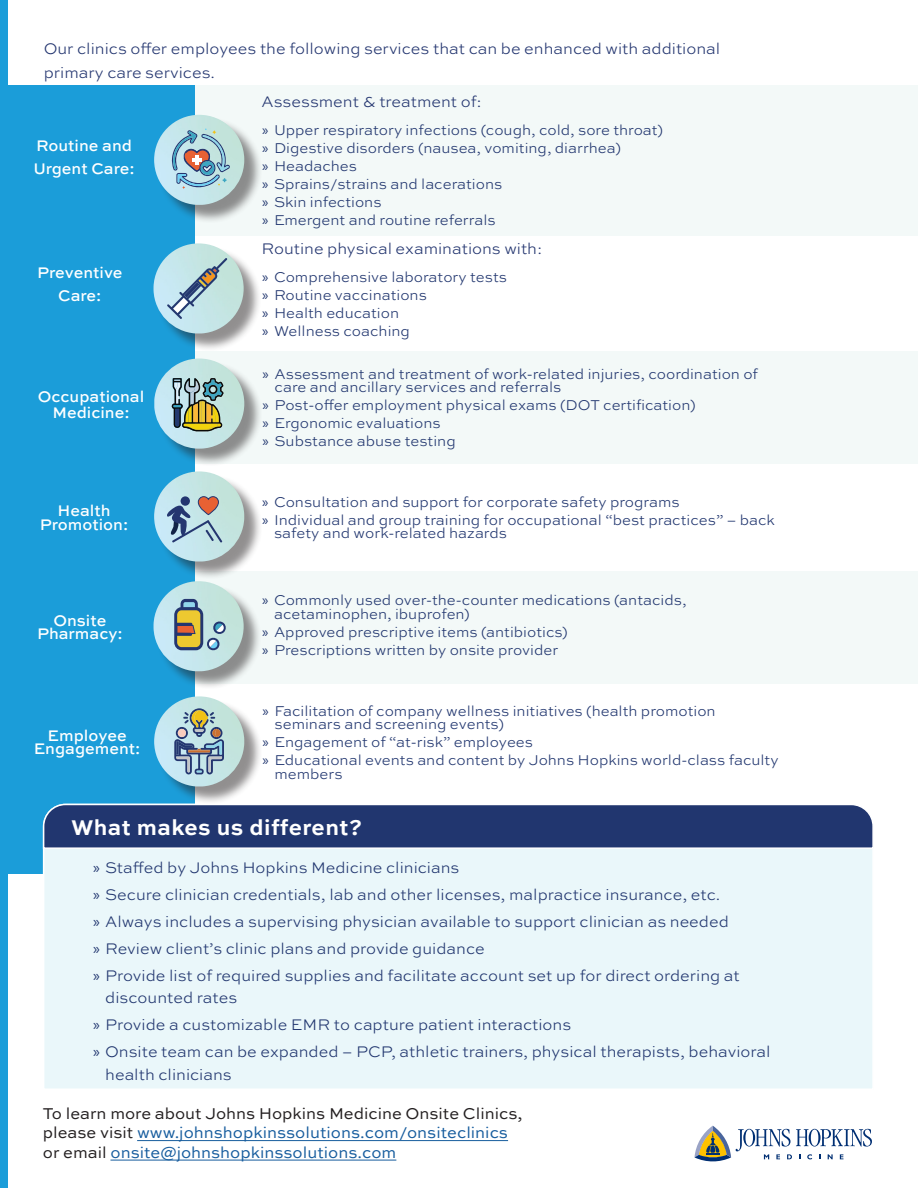
<style>
.page{position:relative;width:918px;height:1188px;background:#fff}
.page>*{position:absolute;margin:0;border:0;box-sizing:border-box;transform-origin:0 0}
.Op_Bol_Siz_22_Trac_2{font:700 22.5px "Sweet Sans Pro";letter-spacing:.02em;color:#fff}
.Op_Reg_Siz_9_Lead_13{font:16.5px/19.5px "Sweet Sans Pro";color:#175d9e}
.t1{font:300 16.2px/22.5px "Sweet Sans Pro";color:#21366f}
.t2{font:300 16.2px/24px "Sweet Sans Pro";color:#243670}
.t3{font:500 16.2px/13.5px "Sweet Sans Pro";color:#fff;text-align:center}
.t4{font:300 15px/13.5px "Sweet Sans Pro";color:#21366f}
.s1{font-family:"Myriad Pro";font-weight:400}
.s2{color:#231f20}
</style>
<div class="page">
<div style="left:195px;top:86px;width:723px;height:150px;background:#f3f9f8"></div>
<div style="left:195px;top:351px;width:723px;height:112px;background:#f3f9f8"></div>
<div style="left:195px;top:572px;width:723px;height:112px;background:#f3f9f8"></div>
<svg style="left:694px;top:1125px;width:178px;height:37px"></svg>
<hr style="left:137px;top:1140px;width:371px;height:1px;background:#175d9e">
<hr style="left:110px;top:1160px;width:286px;height:1px;background:#175d9e">
<div style="left:0;top:86px;width:195px;height:507px;background:#1b9dd9"></div>
<div style="left:0;top:0;width:7px;height:1188px;background:#1b9dd9"></div>
<div style="left:156px;top:246px;width:106px;height:106px;background:#231f20;opacity:.5"></div>
<img style="left:154px;top:243px;width:90px;height:90px;border-radius:44px">
<svg style="left:167px;top:258px;width:60px;height:61px;background:#b0cbd1"></svg>
<div style="left:157px;top:117px;width:106px;height:106px;background:#231f20;opacity:.5"></div>
<img style="left:154px;top:115px;width:90px;height:90px;border-radius:44px">
<svg style="left:172px;top:129px;width:58px;height:60px;background:#a3bcc5"></svg>
<div style="left:157px;top:361px;width:106px;height:106px;background:#231f20;opacity:.5"></div>
<img style="left:154px;top:359px;width:90px;height:90px">
<svg style="left:172px;top:378px;width:51px;height:54px;background:#8d9878"></svg>
<div style="left:0;top:593px;width:195px;height:281px;background:#1b9dd9"></div>
<div style="left:157px;top:474px;width:106px;height:106px;background:#231f20;opacity:.5"></div>
<img style="left:154px;top:471px;width:90px;height:91px;border-radius:44px">
<svg style="left:166px;top:497px;width:56px;height:46px;background:#a0afbb"></svg>
<div style="left:156px;top:584px;width:106px;height:106px;background:#231f20;opacity:.5"></div>
<img style="left:154px;top:581px;width:90px;height:90px;border-radius:44px">
<svg style="left:174px;top:599px;width:52px;height:52px;background:#a4ac95"></svg>
<div style="left:157px;top:699px;width:106px;height:106px;background:#231f20;opacity:.5"></div>
<img style="left:154px;top:696px;width:90px;height:90px;border-radius:44px">
<svg style="left:174px;top:708px;width:50px;height:66px;background:#98aab1"></svg>
<div style="left:42px;top:850px;width:830px;height:239px;background:#eaf7fa"></div>
<svg style="left:42px;top:803px;width:831px;height:47px;background:#374b7e"></svg>
<p class="t2" style="left:44px;top:36px;width:678px">Our clinics offer employees the following services that can be enhanced with additional primary care services.</p>
<p class="t3" style="left:36px;top:138px;width:97px">Routine and</p>
<p class="t3" style="left:33px;top:161px;width:103px">Urgent Care:</p>
<p class="t3" style="left:37px;top:265px;width:87px">Preventive</p>
<p class="t3" style="left:58px;top:288px;width:45px">Care:</p>
<p class="t3" style="left:38px;top:387px;width:108px;line-height:16.5px">Occupational<br>Medicine:</p>
<p class="t3" style="left:40px;top:503px;width:90px">Health<br>Promotion:</p>
<p class="t3" style="left:37px;top:613px;width:87px">Onsite<br>Pharmacy:</p>
<p class="t3" style="left:34px;top:728px;width:108px">Employee<br>Engagement:</p>
<p class="t2" style="left:262px;top:89px;width:222px">Assessment &amp; treatment of:</p>
<p class="t4" style="left:262px;top:123px;width:402px"><span class="s1">»</span> Upper respiratory infections (cough, cold, sore throat)</p>
<p class="t4" style="left:262px;top:141px;width:360px"><span class="s1">»</span> Digestive disorders (nausea, vomiting, diarrhea)</p>
<p class="t4" style="left:262px;top:159px;width:96px"><span class="s1">»</span> Headaches</p>
<p class="t4" style="left:262px;top:177px;width:242px"><span class="s1">»</span> Sprains/strains and lacerations</p>
<p class="t4" style="left:262px;top:195px;width:121px"><span class="s1">»</span> Skin infections</p>
<p class="t4" style="left:262px;top:213px;width:235px"><span class="s1">»</span> Emergent and routine referrals</p>
<p class="t2" style="left:262px;top:236px;width:282px">Routine physical examinations with:</p>
<p class="t4" style="left:262px;top:270px;width:246px"><span class="s1">»</span> Comprehensive laboratory tests</p>
<p class="t4" style="left:262px;top:288px;width:166px"><span class="s1">»</span> Routine vaccinations</p>
<p class="t4" style="left:262px;top:306px;width:139px"><span class="s1">»</span> Health education</p>
<p class="t4" style="left:262px;top:324px;width:149px"><span class="s1">»</span> Wellness coaching</p>
<p class="t4" style="left:275px;top:366px;width:485px;text-indent:-12px"><span class="s1">»</span> Assessment and treatment of work-related injuries, coordination of care and ancillary services and referrals</p>
<p class="t4" style="left:263px;top:398px;width:435px"><span class="s1">»</span> Post-offer employment physical exams (DOT certification)</p>
<p class="t4" style="left:263px;top:416px;width:180px"><span class="s1">»</span> Ergonomic evaluations</p>
<p class="t4" style="left:263px;top:434px;width:195px"><span class="s1">»</span> Substance abuse testing</p>
<p class="t4" style="left:262px;top:494px;width:419px"><span class="s1">»</span> Consultation and support for corporate safety programs</p>
<p class="t4" style="left:274px;top:512px;width:502px;text-indent:-12px"><span class="s1">»</span> Individual and group training for occupational “best practices” – back safety and work-related hazards</p>
<p class="t4" style="left:274px;top:593px;width:414px;text-indent:-12px"><span class="s1">»</span> Commonly used over-the-counter medications (antacids, acetaminophen, ibuprofen)</p>
<p class="t4" style="left:262px;top:624px;width:307px"><span class="s1">»</span> Approved prescriptive items (antibiotics)</p>
<p class="t4" style="left:262px;top:642px;width:298px"><span class="s1">»</span> Prescriptions written by onsite provider</p>
<p class="t4" style="left:275px;top:704px;width:443px;text-indent:-12px"><span class="s1">»</span> Facilitation of company wellness initiatives (health promotion seminars and screening events)</p>
<p class="t4" style="left:263px;top:735px;width:272px"><span class="s1">»</span> Engagement of “at-risk” employees</p>
<p class="t4" style="left:275px;top:753px;width:506px;text-indent:-12px"><span class="s1">»</span> Educational events and content by Johns Hopkins world-class faculty members</p>
<p class="Op_Bol_Siz_22_Trac_2" style="left:71px;top:811px;width:292px">What makes us different?</p>
<p class="t1" style="left:93px;top:856px;width:368px"><span class="s1">»</span> Staffed by Johns Hopkins Medicine clinicians</p>
<p class="t1" style="left:93px;top:883px;width:629px"><span class="s1">»</span> Secure clinician credentials, lab and other licenses, malpractice insurance, etc.</p>
<p class="t1" style="left:93px;top:910px;width:637px"><span class="s1">»</span> Always includes a supervising physician available to support clinician as needed</p>
<p class="t1" style="left:93px;top:937px;width:393px"><span class="s1">»</span> Review client’s clinic plans and provide guidance</p>
<p class="t1" style="left:105px;top:964px;width:636px;text-indent:-12px"><span class="s1">»</span> Provide list of required supplies and facilitate account set up for direct ordering at discounted rates</p>
<p class="t1" style="left:93px;top:1013px;width:480px"><span class="s1">»</span> Provide a customizable EMR to capture patient interactions</p>
<p class="t1" style="left:105px;top:1040px;width:667px;text-indent:-12px"><span class="s1">»</span> Onsite team can be expanded – PCP, athletic trainers, physical therapists, behavioral health clinicians</p>
<p class="Op_Reg_Siz_9_Lead_13" style="left:43px;top:1103px;width:481px"><span class="s2">To learn more about Johns Hopkins Medicine Onsite Clinics, please visit</span> www.johnshopkinssolutions.com/onsiteclinics <span class="s2">or email</span> onsite@johnshopkinssolutions.com</p>
</div>
